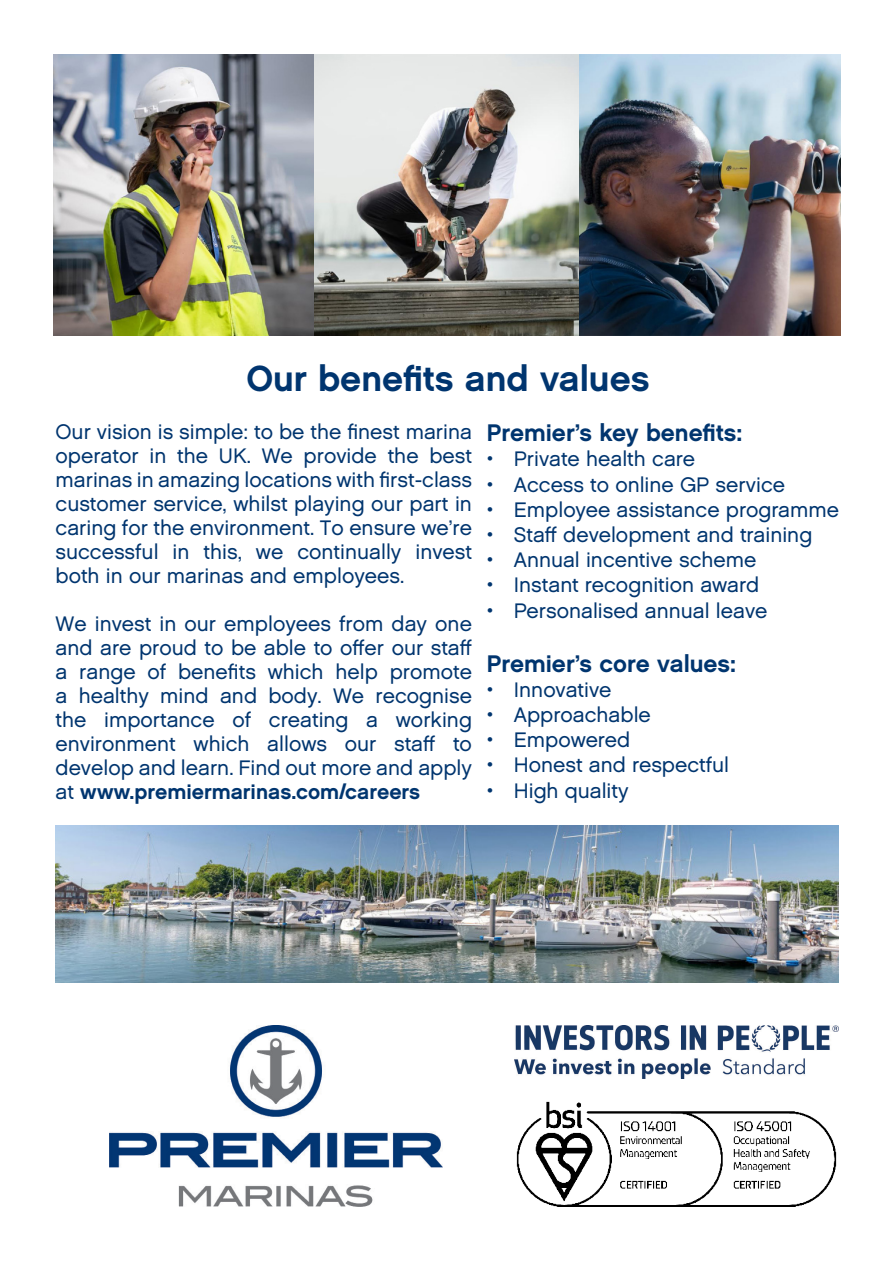
<style>
.page{position:relative;width:893px;height:1263px;background:#fff}
.page>*{position:absolute;margin:0;border:0;box-sizing:border-box;transform-origin:0 0}
.t1{font:36px "Chalet New York Nineteen Sixty";color:#00356f}
.t2{font:24px "Chalet New York Nineteen Sixty";color:#00356f}
.t3{font:21px/24px "Chalet London Nineteen Sixty";color:#00356f;text-align:justify}
.t4{font:21px "Chalet New York Nineteen Sixty";color:#00356f}
.s1{font-family:"Chalet London Nineteen Sixty"}
</style>
<div class="page">
<img style="left:54px;top:54px;width:261px;height:281px">
<img style="left:315px;top:54px;width:526px;height:281px">
<img style="left:56px;top:825px;width:783px;height:157px">
<img style="left:109px;top:1025px;width:333px;height:182px">
<img style="left:514px;top:1025px;width:324px;height:54px">
<img style="left:516px;top:1101px;width:321px;height:105px">
<p class="t1" style="left:246px;top:355px;width:405px">Our benefits and values</p>
<p class="t3" style="left:56px;top:419px;width:418px">Our vision is simple: to be the finest marina operator in the UK. We provide the best marinas in amazing locations with first-class customer service, whilst playing our part in caring for the environment. To ensure we’re successful in this, we continually invest both in our marinas and employees.</p>
<p class="t3" style="left:56px;top:611px;width:418px">We invest in our employees from day one and are proud to be able to offer our staff a range of benefits which help promote a healthy mind and body. We recognise the importance of creating a working environment which allows our staff to develop and learn. Find out more and apply</p>
<p class="t4" style="left:56px;top:778px;width:366px"><span class="s1">at</span> www.premiermarinas.com/careers</p>
<p class="t2" style="left:487px;top:418px;width:257px">Premier’s key benefits:</p>
<p class="t3" style="left:487px;top:447px;width:210px">• Private health care</p>
<p class="t3" style="left:487px;top:472px;width:300px">• Access to online GP service</p>
<p class="t3" style="left:487px;top:497px;width:354px">• Employee assistance programme</p>
<p class="t3" style="left:487px;top:522px;width:327px">• Staff development and training</p>
<p class="t3" style="left:487px;top:548px;width:271px">• Annual incentive scheme</p>
<p class="t3" style="left:487px;top:573px;width:274px">• Instant recognition award</p>
<p class="t3" style="left:487px;top:598px;width:282px">• Personalised annual leave</p>
<p class="t2" style="left:487px;top:648px;width:251px">Premier’s core values:</p>
<p class="t3" style="left:487px;top:677px;width:126px">• Innovative</p>
<p class="t3" style="left:487px;top:702px;width:166px">• Approachable</p>
<p class="t3" style="left:487px;top:728px;width:145px">• Empowered</p>
<p class="t3" style="left:487px;top:753px;width:244px">• Honest and respectful</p>
<p class="t3" style="left:487px;top:778px;width:143px">• High quality</p>
</div>
